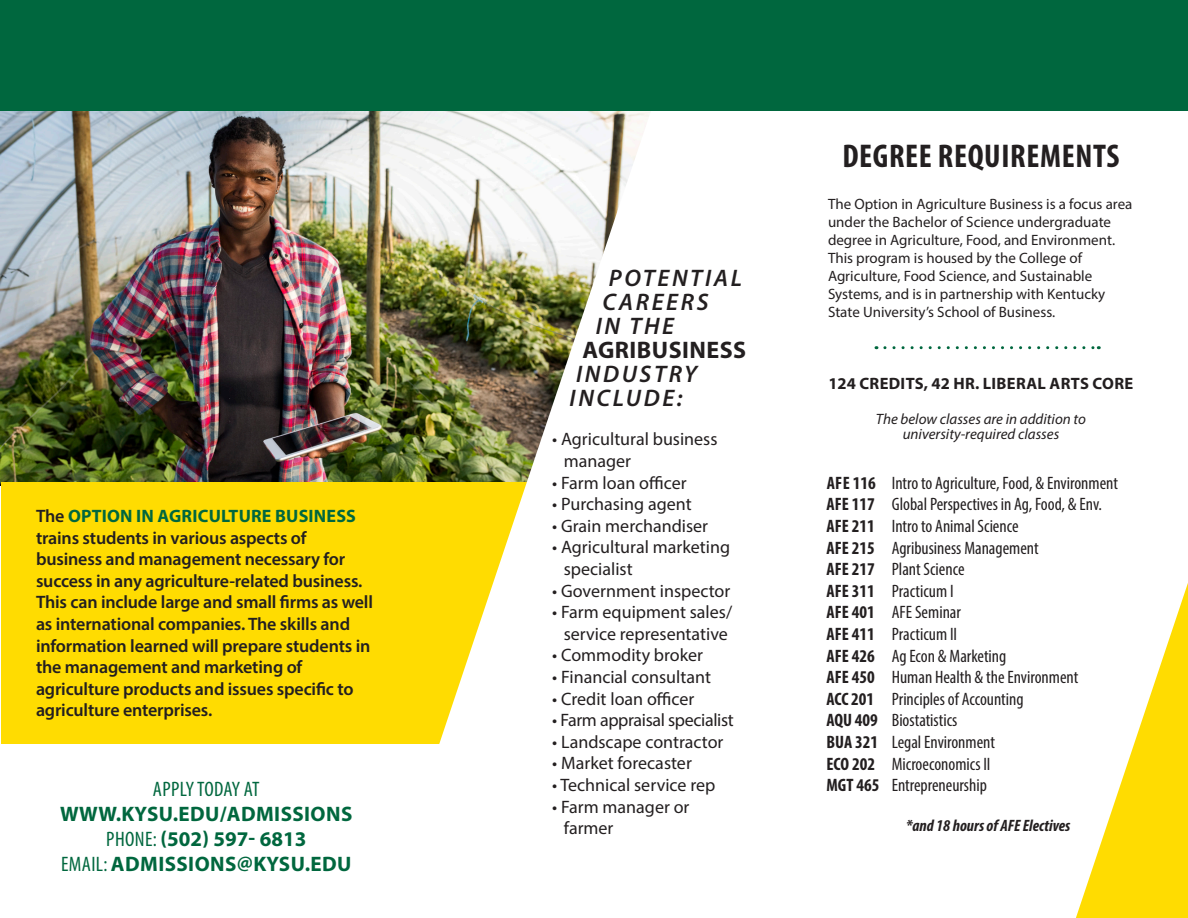
<style>
.page{position:relative;width:1188px;height:918px;background:#fff}
.page>*{position:absolute;margin:0;border:0;box-sizing:border-box;transform-origin:0 0}
.t1{font:700 condensed 33px "Myriad Pro";letter-spacing:.02em;color:#231f20}
.t2{font:italic 600 24px/24px "Myriad Pro";letter-spacing:.11em;color:#231f20}
.t3{font:700 24px "Myriad Pro";letter-spacing:.02em;color:#231f20}
.t4{font:700 21px/25.2px "Myriad Pro";letter-spacing:.02em;color:#00673e;text-align:center}
.t5{font:700 21px "Myriad Pro";color:#00673e}
.t6{font:condensed 18px "Myriad Pro";color:#231f20}
.t7{font:600 18px/21.6px "Myriad Pro";letter-spacing:-.01em;color:#231f20}
.t8{font:18px/21.6px "Myriad Pro";color:#231f20}
.t9{font:18px "Myriad Pro";letter-spacing:-.02em;color:#231f20}
.t10{font:700 16.5px "Myriad Pro";letter-spacing:.02em;color:#231f20}
.t11{font:italic 700 condensed 16.5px "Myriad Pro";color:#231f20}
.t12{font:15px/18px "Myriad Pro";color:#231f20}
.t13{font:italic 15px/15px "Myriad Pro";color:#231f20;text-align:center}
.s1{font-weight:700;color:#00673e}
.s2{font-weight:400;font-stretch:condensed}
.s3{font-weight:700}
</style>
<div class="page">
<img style="left:1px;top:110px;width:380px;height:372px">
<div style="left:1px;top:482px;width:651px;height:261px;background:#ffdc01"></div>
<img style="left:381px;top:110px;width:337px;height:634px">
<svg style="left:1076px;top:583px;width:112px;height:335px"></svg>
<div style="left:0;top:0;width:1188px;height:110px;background:#00673e"></div>
<svg style="left:885px;top:346px;width:214px;height:3px"></svg>
<p class="t7" style="left:36px;top:505px;width:339px">The <span class="s1">OPTION IN AGRICULTURE BUSINESS </span>trains students in various aspects of business and management necessary for success in any agriculture-related business.<br>This can include large and small firms as well as international companies. The skills and information learned will prepare students in the management and marketing of agriculture products and issues specific to agriculture enterprises.</p>
<p class="t4" style="left:60px;top:775px;width:294px"><span class="s2">APPLY TODAY AT<br></span>WWW.KYSU.EDU/ADMISSIONS</p>
<p class="t5" style="left:106px;top:825px;width:202px"><span class="s2">PHONE:</span> (502) 597- 6813</p>
<p class="t4" style="left:61px;top:851px;width:292px"><span class="s2">EMAIL:</span> ADMISSIONS@KYSU.EDU</p>
<p class="t2" style="left:602px;top:265px;width:141px">POTENTIAL<br>CAREERS</p>
<p class="t2" style="left:596px;top:313px;width:80px">IN THE</p>
<p class="t3" style="left:582px;top:334px;width:165px">AGRIBUSINESS</p>
<p class="t2" style="left:570px;top:361px;width:129px">INDUSTRY<br>INCLUDE:</p>
<p class="t8" style="left:564px;top:428px;width:155px;text-indent:-11px">• Agricultural business manager</p>
<p class="t8" style="left:552px;top:472px;width:136px">• Farm loan officer</p>
<p class="t8" style="left:552px;top:493px;width:141px">• Purchasing agent</p>
<p class="t8" style="left:552px;top:515px;width:157px">• Grain merchandiser</p>
<p class="t8" style="left:564px;top:536px;width:168px;text-indent:-11px">• Agricultural marketing specialist</p>
<p class="t8" style="left:552px;top:580px;width:180px">• Government inspector</p>
<p class="t8" style="left:552px;top:601px;width:181px;text-align:center">• Farm equipment sales/ service representative</p>
<p class="t8" style="left:552px;top:644px;width:152px">• Commodity broker</p>
<p class="t8" style="left:552px;top:666px;width:160px">• Financial consultant</p>
<p class="t8" style="left:552px;top:688px;width:144px">• Credit loan officer</p>
<p class="t9" style="left:552px;top:709px;width:183px">• Farm appraisal specialist</p>
<p class="t8" style="left:552px;top:731px;width:173px">• Landscape contractor</p>
<p class="t8" style="left:552px;top:752px;width:141px">• Market forecaster</p>
<p class="t8" style="left:552px;top:774px;width:165px">• Technical service rep</p>
<p class="t8" style="left:564px;top:796px;width:127px;text-indent:-11px">• Farm manager or farmer</p>
<p class="t1" style="left:842px;top:135px;width:279px">DEGREE REQUIREMENTS</p>
<p class="t12" style="left:828px;top:195px;width:306px">The Option in Agriculture Business is a focus area under the Bachelor of Science undergraduate degree in Agriculture, Food, and Environment.<br>This program is housed by the College of Agriculture, Food Science, and Sustainable Systems, and is in partnership with Kentucky State University’s School of Business.</p>
<p class="t10" style="left:828px;top:373px;width:306px">124 CREDITS, 42 HR. LIBERAL ARTS CORE</p>
<p class="t13" style="left:876px;top:411px;width:212px">The below classes are in addition to university-required classes</p>
<p class="t6" style="left:827px;top:472px;width:293px"><span class="s3">AFE 116</span> Intro to Agriculture, Food, &amp; Environment</p>
<p class="t6" style="left:826px;top:494px;width:277px"><span class="s3">AFE 117</span> Global Perspectives in Ag, Food, &amp; Env.</p>
<p class="t6" style="left:826px;top:515px;width:194px"><span class="s3">AFE 211</span> Intro to Animal Science</p>
<p class="t6" style="left:826px;top:537px;width:214px"><span class="s3">AFE 215</span> Agribusiness Management</p>
<p class="t6" style="left:826px;top:558px;width:140px"><span class="s3">AFE 217</span> Plant Science</p>
<p class="t6" style="left:826px;top:580px;width:129px"><span class="s3">AFE 311</span> Practicum I</p>
<p class="t6" style="left:826px;top:602px;width:136px"><span class="s3">AFE 401</span> AFE Seminar</p>
<p class="t6" style="left:826px;top:623px;width:132px"><span class="s3">AFE 411</span> Practicum II</p>
<p class="t6" style="left:826px;top:645px;width:181px"><span class="s3">AFE 426</span> Ag Econ &amp; Marketing</p>
<p class="t6" style="left:826px;top:666px;width:253px"><span class="s3">AFE 450</span> Human Health &amp; the Environment</p>
<p class="t6" style="left:826px;top:688px;width:199px"><span class="s3">ACC 201</span> Principles of Accounting</p>
<p class="t6" style="left:826px;top:710px;width:132px"><span class="s3">AQU 409</span> Biostatistics</p>
<p class="t6" style="left:826px;top:731px;width:170px"><span class="s3">BUA 321</span> Legal Environment</p>
<p class="t6" style="left:826px;top:753px;width:166px"><span class="s3">ECO 202</span> Microeconomics II</p>
<p class="t6" style="left:826px;top:774px;width:162px"><span class="s3">MGT 465</span> Entrepreneurship</p>
<p class="t11" style="left:906px;top:815px;width:166px">*and 18 hours of AFE Electives</p>
</div>
